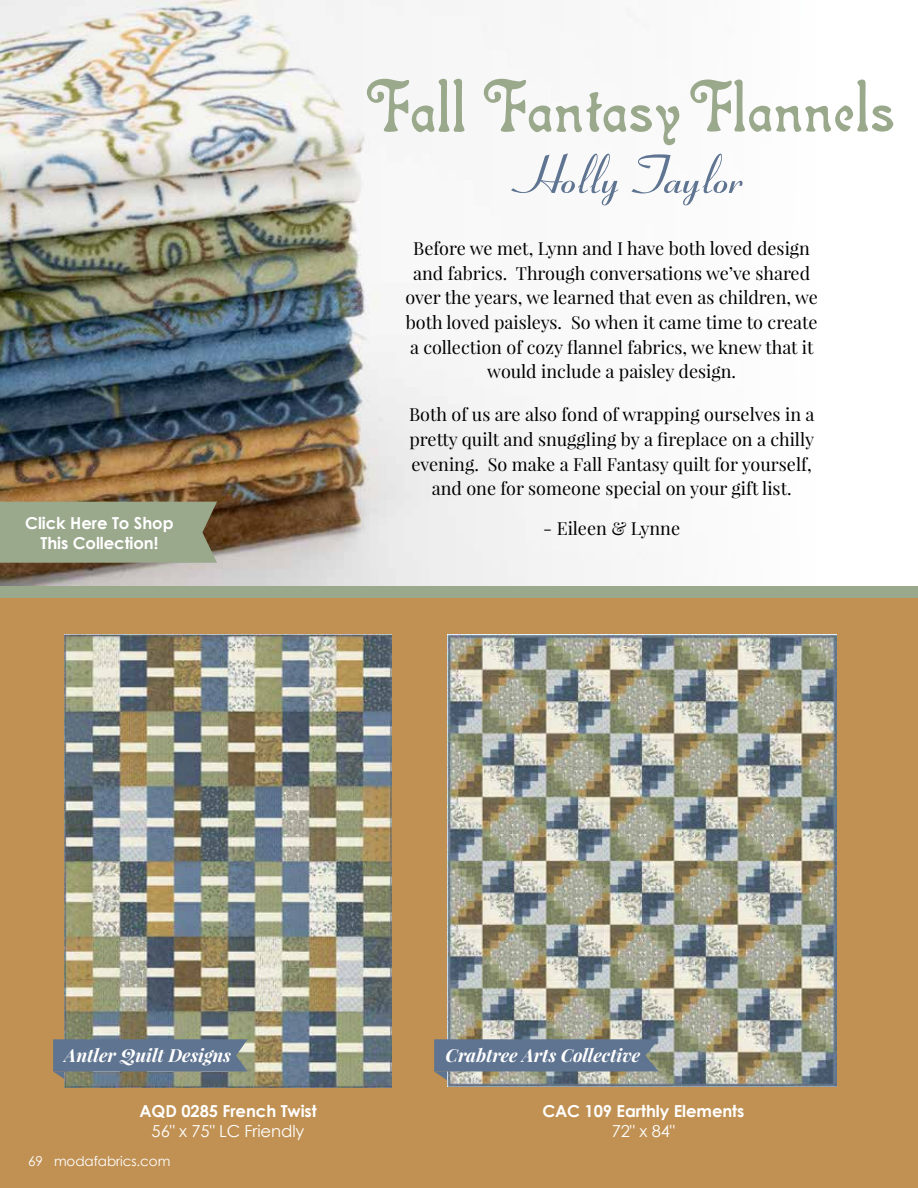
<style>
.page{position:relative;width:918px;height:1188px;background:#fff}
.page>*{position:absolute;margin:0;border:0;box-sizing:border-box;transform-origin:0 0}
.t1{font:18px/24.6px "Playfair Display";color:#000;text-align:center}
.t2{font:italic 700 18px "Playfair Display";color:#fff}
.t3{font:700 16.5px/19.8px "Century Gothic";letter-spacing:-.005em;color:#fff;text-align:center}
.t4{font:16.5px "Century Gothic";letter-spacing:-.005em;color:#fff}
.t5{font:13.5px "Century Gothic";letter-spacing:-.005em;color:#fff}
</style>
<div class="page">
<div style="left:0;top:596px;width:918px;height:592px;background:#c19153"></div>
<img style="left:0;top:0;width:741px;height:586px">
<svg style="left:511px;top:153px;width:232px;height:52px"></svg>
<div style="left:0;top:586px;width:918px;height:11px;background:#9aa88c"></div>
<img style="left:448px;top:634px;width:388px;height:453px">
<img style="left:65px;top:634px;width:326px;height:453px">
<svg style="left:367px;top:79px;width:312px;height:66px"></svg>
<svg style="left:690px;top:80px;width:203px;height:52px"></svg>
<svg style="left:53px;top:1039px;width:195px;height:43px;background:#67788a"></svg>
<svg style="left:434px;top:1039px;width:225px;height:43px;background:#728192"></svg>
<div style="left:0;top:502px;width:217px;height:61px;background:#9aa88c"></div>
<p class="t3" style="left:25px;top:512px;width:150px">Click Here To Shop<br>This Collection!</p>
<p class="t1" style="left:405px;top:236px;width:414px">Before we met, Lynn and I have both loved design and fabrics. Through conversations we’ve shared over the years, we learned that even as children, we both loved paisleys. So when it came time to create a collection of cozy flannel fabrics, we knew that it would include a paisley design.</p>
<p class="t1" style="left:409px;top:402px;width:407px">Both of us are also fond of wrapping ourselves in a pretty quilt and snuggling by a fireplace on a chilly evening. So make a Fall Fantasy quilt for yourself, and one for someone special on your gift list.</p>
<p class="t1" style="left:543px;top:516px;width:138px">- Eileen &amp; Lynne</p>
<p class="t2" style="left:65px;top:1043px;width:168px">Antler Quilt Designs</p>
<p class="t2" style="left:446px;top:1043px;width:196px">Crabtree Arts Collective</p>
<p class="t3" style="left:139px;top:1100px;width:179px">AQD 0285 French Twist</p>
<p class="t4" style="left:152px;top:1119px;width:154px">56" x 75" LC Friendly</p>
<p class="t5" style="left:28px;top:1152px;width:144px">69 modafabrics.com</p>
<p class="t3" style="left:542px;top:1100px;width:204px">CAC 109 Earthly Elements</p>
<p class="t4" style="left:612px;top:1119px;width:65px">72" x 84"</p>
</div>
